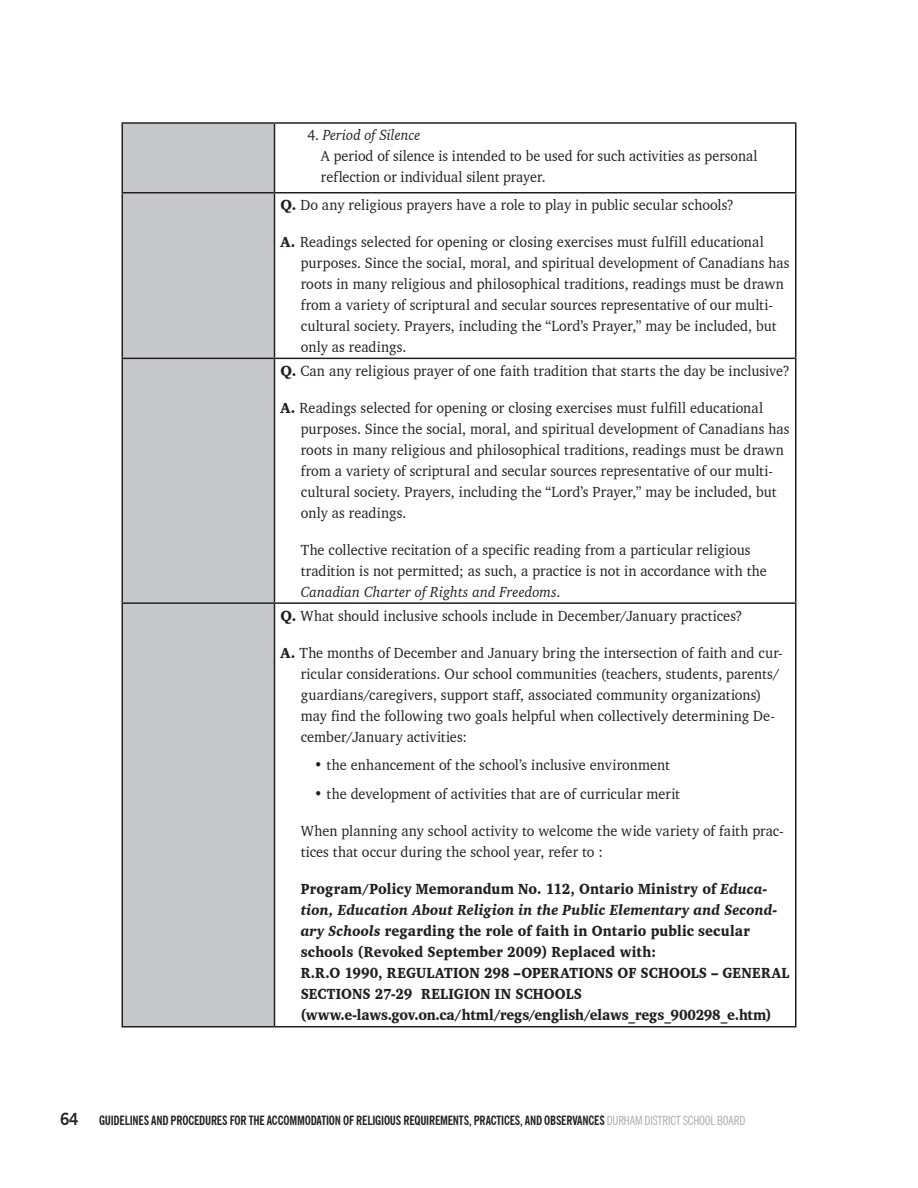
<style>
.page{position:relative;width:918px;height:1188px;background:#fff}
.page>*{position:absolute;margin:0;border:0;box-sizing:border-box;transform-origin:0 0}
.t1{font:15px/21px "Charter BT";letter-spacing:.005em;color:#231f20;scale:.95 1}
.t2{font:900 15px/21px "Charter BT";letter-spacing:.005em;color:#231f20;scale:.89 1}
.t3{font:15px/21px "Charter BT";letter-spacing:.005em;color:#231f20;scale:.94 1}
.t4{font:700 condensed 12.75px "News Gothic BT";letter-spacing:-.015em;color:#231f20;scale:.96 1}
.s1{font-style:italic}
.s2{font-weight:900}
.s3{font-stretch:normal;font-size:16.5px}
.s4{font-weight:400;color:#a8a9ad}
</style>
<div class="page">
<div style="left:123px;top:124px;width:151px;height:902px;background:#c7c8ca"></div>
<hr style="left:274px;top:122px;width:522px;height:2px;background:#231f20">
<hr style="left:795px;top:124px;width:1px;height:68px;background:#231f20">
<hr style="left:274px;top:192px;width:522px;height:2px;background:#231f20">
<hr style="left:795px;top:193px;width:1px;height:165px;background:#231f20">
<hr style="left:274px;top:358px;width:522px;height:1px;background:#231f20">
<hr style="left:795px;top:359px;width:1px;height:243px;background:#231f20">
<hr style="left:274px;top:602px;width:522px;height:2px;background:#231f20">
<hr style="left:795px;top:604px;width:1px;height:422px;background:#231f20">
<hr style="left:274px;top:1026px;width:522px;height:2px;background:#231f20">
<hr style="left:122px;top:122px;width:152px;height:2px;background:#231f20">
<hr style="left:122px;top:124px;width:1px;height:68px;background:#231f20">
<hr style="left:274px;top:124px;width:1px;height:68px;background:#231f20">
<hr style="left:122px;top:192px;width:152px;height:2px;background:#231f20">
<hr style="left:122px;top:193px;width:1px;height:165px;background:#231f20">
<hr style="left:274px;top:193px;width:1px;height:165px;background:#231f20">
<hr style="left:122px;top:358px;width:152px;height:1px;background:#231f20">
<hr style="left:122px;top:359px;width:1px;height:243px;background:#231f20">
<hr style="left:274px;top:359px;width:1px;height:243px;background:#231f20">
<hr style="left:122px;top:602px;width:152px;height:2px;background:#231f20">
<hr style="left:122px;top:604px;width:1px;height:422px;background:#231f20">
<hr style="left:274px;top:604px;width:1px;height:422px;background:#231f20">
<hr style="left:122px;top:1026px;width:152px;height:2px;background:#231f20">
<p class="t3" style="left:321px;top:124px;width:466px;text-indent:-13px">4. <span class="s1">Period of Silence<br></span>A period of silence is intended to be used for such activities as personal reflection or individual silent prayer.</p>
<p class="t1" style="left:280px;top:194px;width:479px"><span class="s2">Q.</span> Do any religious prayers have a role to play in public secular schools?</p>
<p class="t1" style="left:301px;top:231px;width:516px;text-indent:-20px"><span class="s2">A.</span> Readings selected for opening or closing exercises must fulfill educational purposes. Since the social, moral, and spiritual development of Canadians has roots in many religious and philosophical traditions, readings must be drawn from a variety of scriptural and secular sources representative of our multi&shy;cultural society. Prayers, including the “Lord’s Prayer,” may be included, but only as readings.</p>
<p class="t1" style="left:281px;top:360px;width:538px"><span class="s2">Q.</span> Can any religious prayer of one faith tradition that starts the day be inclusive?</p>
<p class="t1" style="left:301px;top:397px;width:516px;text-indent:-20px"><span class="s2">A.</span> Readings selected for opening or closing exercises must fulfill educational purposes. Since the social, moral, and spiritual development of Canadians has roots in many religious and philosophical traditions, readings must be drawn from a variety of scriptural and secular sources representative of our multi&shy;cultural society. Prayers, including the “Lord’s Prayer,” may be included, but only as readings.</p>
<p class="t1" style="left:301px;top:539px;width:492px">The collective recitation of a specific reading from a particular religious tradition is not permitted; as such, a practice is not in accordance with the<br><span class="s1">Canadian Charter of Rights and Freedoms</span>.</p>
<p class="t1" style="left:281px;top:605px;width:488px"><span class="s2">Q.</span> What should inclusive schools include in December/January practices?</p>
<p class="t1" style="left:301px;top:642px;width:509px;text-indent:-20px"><span class="s2">A.</span> The months of December and January bring the intersection of faith and cur&shy;ricular considerations. Our school communities (teachers, students, parents/ guardians/caregivers, support staff, associated community organizations) may find the following two goals helpful when collectively determining De&shy;cember/January activities:</p>
<p class="t1" style="left:314px;top:754px;width:376px">• the enhancement of the school’s inclusive environment</p>
<p class="t1" style="left:314px;top:783px;width:387px">• the development of activities that are of curricular merit</p>
<p class="t1" style="left:301px;top:820px;width:510px">When planning any school activity to welcome the wide variety of faith prac&shy;tices that occur during the school year, refer to :</p>
<p class="t2" style="left:301px;top:878px;width:551px">Program/Policy Memorandum No. 112, Ontario Ministry of <span class="s1">Educa&shy;tion, Education About Religion in the Public Elementary and Second&shy;ary Schools</span> regarding the role of faith in Ontario public secular schools (Revoked September 2009) Replaced with:<br>R.R.O 1990, REGULATION 298 –OPERATIONS OF SCHOOLS – GENERAL SECTIONS 27-29 RELIGION IN SCHOOLS (www.e-laws.gov.on.ca/html/regs/english/elaws_regs_900298_e.htm)</p>
<p class="t4" style="left:60px;top:1113px;width:714px"><span class="s3">64</span> GUIDELINES AND PROCEDURES FOR THE ACCOMMODATION OF RELIGIOUS REQUIREMENTS, PRACTICES, AND OBSERVANCES <span class="s4">DURHAM DISTRICT SCHOOL BOARD</span></p>
</div>
